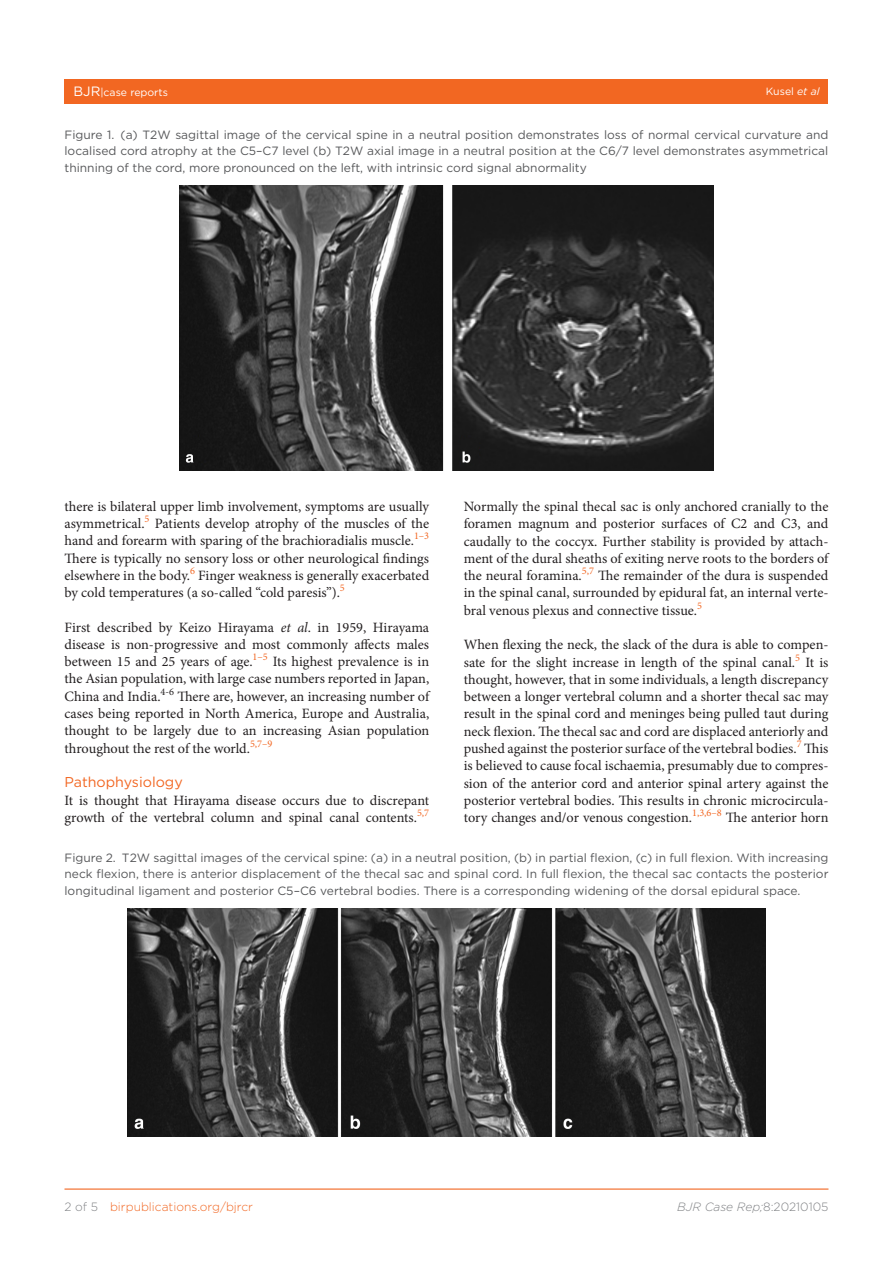
<style>
.page{position:relative;width:893px;height:1263px;background:#fff}
.page>*{position:absolute;margin:0;border:0;box-sizing:border-box;transform-origin:0 0}
.t1{font:14.25px/17.2px "Minion Pro";letter-spacing:-.005em;color:#231f20;text-align:justify}
.t2{font:14.25px "Gotham";color:#f26722}
.t3{font:12px/16.5px "Gotham";color:#57585a;text-align:justify}
.t4{font:300 12px "Gotham";color:#f26722}
.t5{font:italic 300 12px "Gotham";color:#808285}
.t6{font:10.5px "Gotham";color:#fff}
.s1{font-size:13.5px}
.s2{font-style:italic}
.s3{color:#808285}
.s4{font-style:normal}
</style>
<div class="page">
<hr style="left:64px;top:1188px;width:764px;height:2px;background:#f26722">
<div style="left:64px;top:79px;width:764px;height:24px;background:#f26722"></div>
<img style="left:179px;top:186px;width:535px;height:285px">
<img style="left:128px;top:909px;width:637px;height:227px">
<p class="t6" style="left:74px;top:85px;width:96px"><span class="s1">BJR</span>|case reports</p>
<p class="t6" style="left:766px;top:85px;width:55px">Kusel <span class="s2">et al</span></p>
<p class="t3" style="left:64px;top:126px;width:765px">Figure 1. (a) T2W sagittal image of the cervical spine in a neutral position demonstrates loss of normal cervical curvature and localised cord atrophy at the C5–C7 level (b) T2W axial image in a neutral position at the C6/7 level demonstrates asymmetrical thinning of the cord, more pronounced on the left, with intrinsic cord signal abnormality</p>
<p class="t1" style="left:64px;top:498px;width:366px">there is bilateral upper limb involvement, symptoms are usually asymmetrical.<sup>5</sup> Patients develop atrophy of the muscles of the hand and forearm with sparing of the brachioradialis muscle.<sup>1–3<br></sup>There is typically no sensory loss or other neurological findings elsewhere in the body.<sup>6</sup> Finger weakness is generally exacerbated by cold temperatures (a so-called “cold paresis”).<sup>5</sup></p>
<p class="t1" style="left:64px;top:619px;width:366px">First described by Keizo Hirayama <span class="s2">et al</span>. in 1959, Hirayama disease is non-progressive and most commonly affects males between 15 and 25 years of age.<sup>1–5</sup> Its highest prevalence is in the Asian population, with large case numbers reported in Japan, China and India.<sup>4-6</sup> There are, however, an increasing number of cases being reported in North America, Europe and Australia, thought to be largely due to an increasing Asian population throughout the rest of the world.<sup>5,7–9</sup></p>
<p class="t2" style="left:64px;top:773px;width:120px">Pathophysiology</p>
<p class="t1" style="left:64px;top:792px;width:366px">It is thought that Hirayama disease occurs due to discrepant growth of the vertebral column and spinal canal contents.<sup>5,7</sup></p>
<p class="t1" style="left:464px;top:498px;width:366px">Normally the spinal thecal sac is only anchored cranially to the foramen magnum and posterior surfaces of C2 and C3, and caudally to the coccyx. Further stability is provided by attach&shy;ment of the dural sheaths of exiting nerve roots to the borders of the neural foramina.<sup>5,7</sup> The remainder of the dura is suspended in the spinal canal, surrounded by epidural fat, an internal verte&shy;bral venous plexus and connective tissue.<sup>5</sup></p>
<p class="t1" style="left:464px;top:636px;width:366px">When flexing the neck, the slack of the dura is able to compen&shy;sate for the slight increase in length of the spinal canal.<sup>5</sup> It is thought, however, that in some individuals, a length discrepancy between a longer vertebral column and a shorter thecal sac may result in the spinal cord and meninges being pulled taut during neck flexion. The thecal sac and cord are displaced anteriorly and pushed against the posterior surface of the vertebral bodies.<sup>7</sup> This is believed to cause focal ischaemia, presumably due to compres&shy;sion of the anterior cord and anterior spinal artery against the posterior vertebral bodies. This results in chronic microcircula&shy;tory changes and/or venous congestion.<sup>1,3,6–8</sup> The anterior horn</p>
<p class="t3" style="left:64px;top:849px;width:766px">Figure 2. T2W sagittal images of the cervical spine: (a) in a neutral position, (b) in partial flexion, (c) in full flexion. With increasing neck flexion, there is anterior displacement of the thecal sac and spinal cord. In full flexion, the thecal sac contacts the posterior longitudinal ligament and posterior C5–C6 vertebral bodies. There is a corresponding widening of the dorsal epidural space.</p>
<p class="t4" style="left:64px;top:1199px;width:190px"><span class="s3">2 of 5</span> birpublications.org/bjrcr</p>
<p class="t5" style="left:677px;top:1199px;width:153px">BJR Case Rep;<span class="s4">8:20210105</span></p>
</div>
